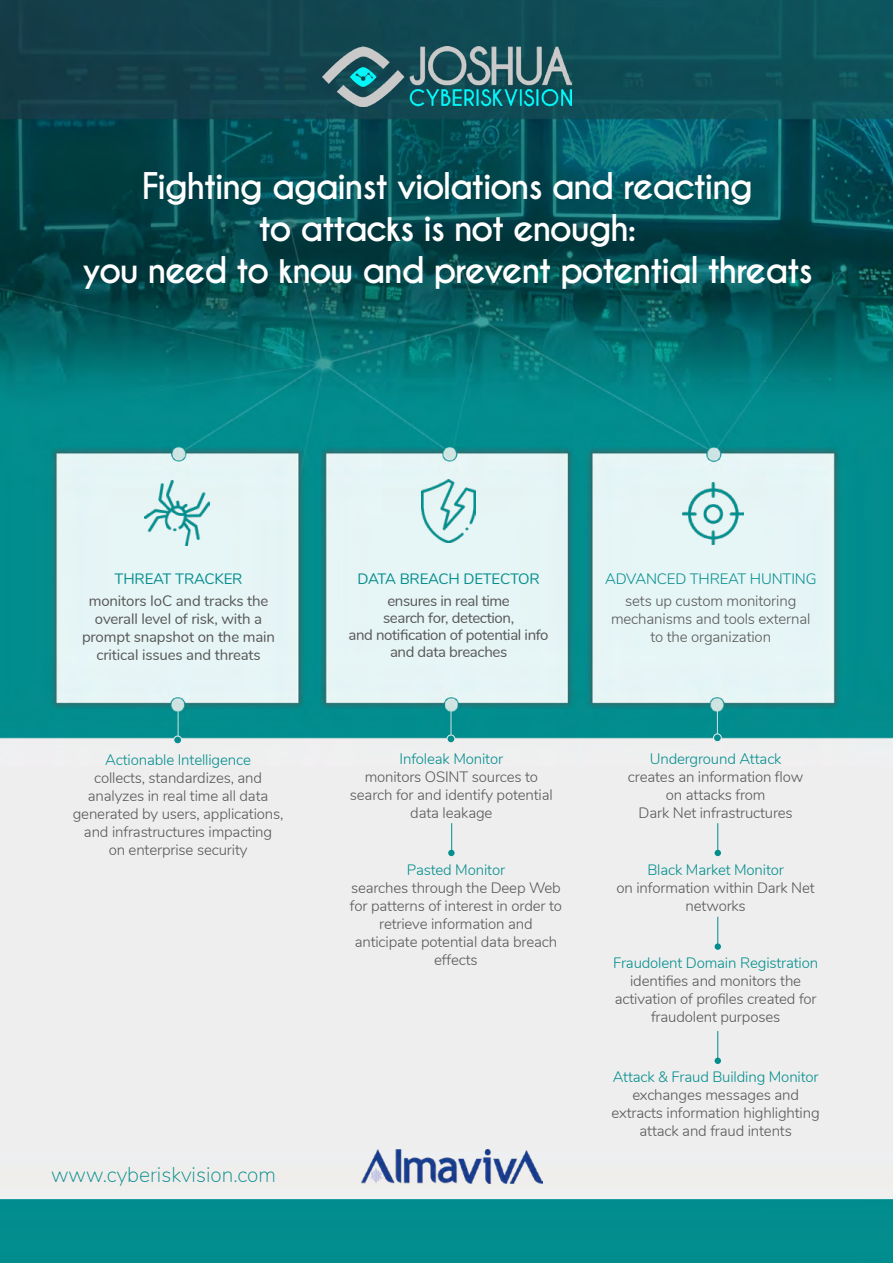
<style>
.page{position:relative;width:893px;height:1263px;background:#fff}
.page>*{position:absolute;margin:0;border:0;box-sizing:border-box;transform-origin:0 0}
.t1{font:700 34.5px/42px "Caviar Dreams";letter-spacing:-.05em;color:#fff;text-align:center}
.t2{font:200 21px "Nunito";color:#038d8d}
.t3{font:300 15px/18px "Nunito";letter-spacing:-.01em;color:#575756;text-align:center}
.t4{font:15px/18px "Nunito";letter-spacing:-.015em;color:#575756;text-align:center}
.t5{font:300 15px "Nunito";letter-spacing:-.01em;color:#038d8d}
.t6{font:15px "Nunito";letter-spacing:-.01em;color:#038d8d}
</style>
<div class="page">
<img style="left:0;top:0;width:893px;height:1263px">
<img style="left:144px;top:480px;width:65px;height:66px">
<img style="left:421px;top:479px;width:55px;height:64px">
<img style="left:682px;top:483px;width:61px;height:61px">
<hr style="left:717px;top:708px;width:1px;height:30px;background:#cde3e2">
<hr style="left:451px;top:709px;width:1px;height:30px;background:#cde3e2">
<hr style="left:451px;top:823px;width:1px;height:30px;background:#038d8d">
<div style="left:448px;top:850px;width:7px;height:6px;background:#038d8d;border-radius:50%"></div>
<hr style="left:717px;top:823px;width:1px;height:30px;background:#038d8d">
<svg style="left:715px;top:850px;width:6px;height:6px"></svg>
<svg style="left:717px;top:917px;width:1px;height:26px"></svg>
<div style="left:715px;top:943px;width:6px;height:7px;background:#038d8d;border-radius:50%"></div>
<hr style="left:717px;top:1031px;width:1px;height:30px;background:#038d8d">
<div style="left:715px;top:1057px;width:6px;height:7px;background:#038d8d;border-radius:50%"></div>
<div style="left:447px;top:735px;width:8px;height:8px;background:#038d8d;border-radius:50%"></div>
<div style="left:447px;top:735px;width:8px;height:8px;border:1px solid #eee;border-radius:50%"></div>
<div style="left:713px;top:734px;width:8px;height:8px;background:#038d8d;border-radius:50%"></div>
<div style="left:713px;top:733px;width:9px;height:9px;border:1px solid #eee;border-radius:50%"></div>
<hr style="left:178px;top:711px;width:1px;height:30px;background:#cde3e2">
<div style="left:174px;top:736px;width:8px;height:8px;background:#038d8d;border-radius:50%"></div>
<div style="left:173px;top:736px;width:9px;height:8px;border:1px solid #eee;border-radius:50%"></div>
<img style="left:322px;top:47px;width:249px;height:59px">
<img style="left:362px;top:1150px;width:181px;height:34px">
<h1 class="t1" style="left:82px;top:166px;width:732px">Fighting against violations and reacting<br>to attacks is not enough:<br>you need to know and prevent potential threats</h1>
<p class="t6" style="left:115px;top:568px;width:130px">THREAT TRACKER</p>
<p class="t4" style="left:82px;top:591px;width:195px">monitors IoC and tracks the overall level of risk, with a prompt snapshot on the main critical issues and threats</p>
<p class="t5" style="left:105px;top:749px;width:147px">Actionable Intelligence</p>
<p class="t3" style="left:73px;top:768px;width:212px">collects, standardizes, and analyzes in real time all data generated by users, applications, and infrastructures impacting<br>on enterprise security</p>
<h2 class="t2" style="left:51px;top:1159px;width:226px">www.cyberiskvision.com</h2>
<p class="t6" style="left:357px;top:568px;width:184px">DATA BREACH DETECTOR</p>
<p class="t4" style="left:349px;top:591px;width:202px;line-height:17.2px">ensures in real time<br>search for, detection,<br>and notification of potential info and data breaches</p>
<p class="t5" style="left:400px;top:748px;width:105px">Infoleak Monitor</p>
<p class="t3" style="left:350px;top:767px;width:204px">monitors OSINT sources to search for and identify potential data leakage</p>
<p class="t5" style="left:407px;top:858px;width:100px">Pasted Monitor</p>
<p class="t3" style="left:350px;top:877px;width:214px">searches through the Deep Web for patterns of interest in order to retrieve information and anticipate potential data breach effects</p>
<p class="t5" style="left:605px;top:568px;width:213px">ADVANCED THREAT HUNTING</p>
<p class="t3" style="left:611px;top:591px;width:201px">sets up custom monitoring mechanisms and tools external to the organization</p>
<p class="t5" style="left:650px;top:748px;width:133px">Underground Attack</p>
<p class="t3" style="left:628px;top:767px;width:177px">creates an information flow on attacks from<br>Dark Net infrastructures</p>
<p class="t5" style="left:647px;top:858px;width:138px">Black Market Monitor</p>
<p class="t3" style="left:616px;top:877px;width:200px">on information within Dark Net networks</p>
<p class="t5" style="left:613px;top:952px;width:207px">Fraudolent Domain Registration</p>
<p class="t3" style="left:615px;top:971px;width:203px">identifies and monitors the activation of profiles created for fraudolent purposes</p>
<p class="t5" style="left:613px;top:1066px;width:207px">Attack &amp; Fraud Building Monitor</p>
<p class="t3" style="left:612px;top:1085px;width:210px">exchanges messages and extracts information highlighting attack and fraud intents</p>
</div>
